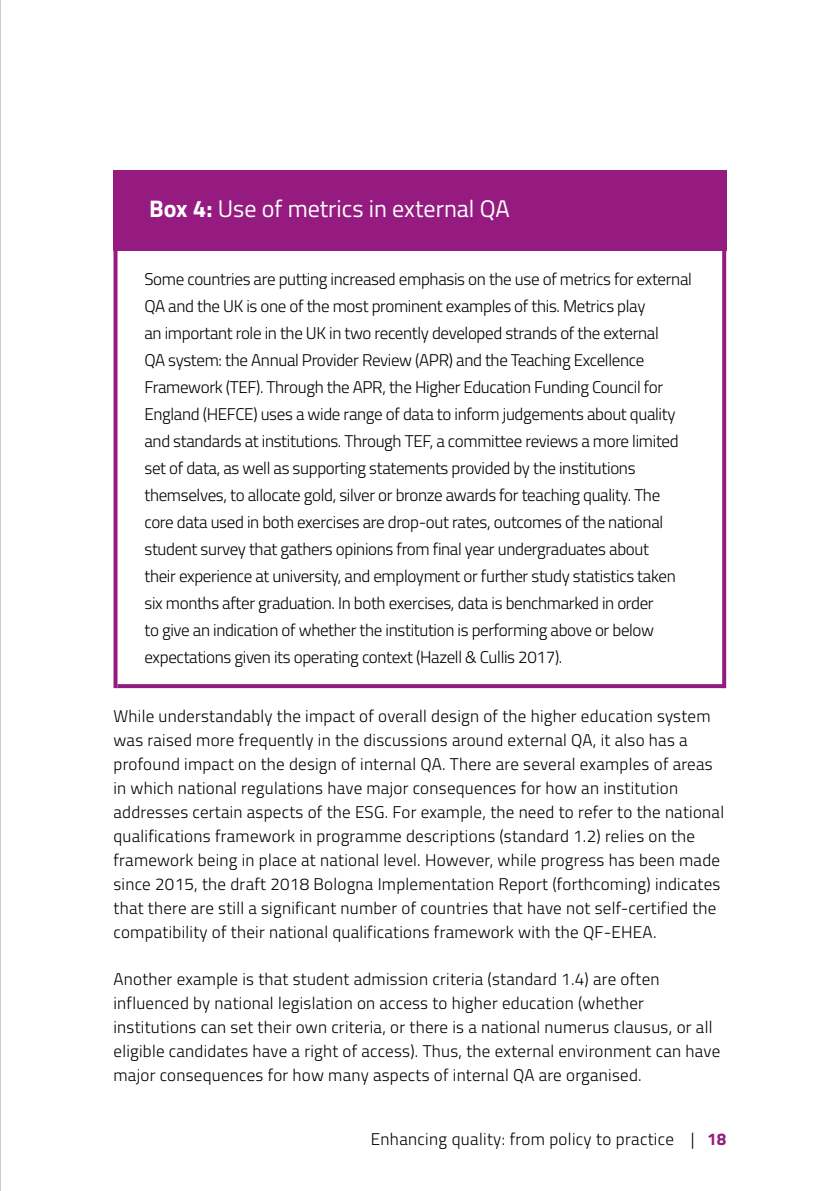
<style>
.page{position:relative;width:840px;height:1191px;background:#fff}
.page>*{position:absolute;margin:0;border:0;box-sizing:border-box;transform-origin:0 0}
.t1{font:24px "Titillium";color:#fff}
.t2{font:300 17px/24px "Titillium";letter-spacing:.005em;color:#000}
.t3{font:300 17px/27px "Titillium";letter-spacing:-.02em;color:#000}
.s1{font-weight:700}
.s2{font-weight:700;color:#951c81}
</style>
<div class="page">
<hr style="left:0;top:0;width:1px;height:1191px;background:#9d9d9c">
<div style="left:113px;top:170px;width:613px;height:80px;background:#951b81"></div>
<svg style="left:113px;top:250px;width:4px;height:438px;fill:#951b81"></svg>
<svg style="left:721px;top:250px;width:4px;height:438px;fill:#951b81"></svg>
<svg style="left:117px;top:684px;width:606px;height:4px;fill:#951b81"></svg>
<h1 class="t1" style="left:149px;top:191px;width:362px"><span class="s1">Box 4:</span> Use of metrics in external QA</h1>
<p class="t3" style="left:144px;top:265px;width:548px">Some countries are putting increased emphasis on the use of metrics for external QA and the UK is one of the most prominent examples of this. Metrics play<br>an important role in the UK in two recently developed strands of the external<br>QA system: the Annual Provider Review (APR) and the Teaching Excellence Framework (TEF). Through the APR, the Higher Education Funding Council for England (HEFCE) uses a wide range of data to inform judgements about quality and standards at institutions. Through TEF, a committee reviews a more limited set of data, as well as supporting statements provided by the institutions themselves, to allocate gold, silver or bronze awards for teaching quality. The core data used in both exercises are drop-out rates, outcomes of the national student survey that gathers opinions from final year undergraduates about<br>their experience at university, and employment or further study statistics taken six months after graduation. In both exercises, data is benchmarked in order<br>to give an indication of whether the institution is performing above or below expectations given its operating context (Hazell &amp; Cullis 2017).</p>
<p class="t2" style="left:113px;top:703px;width:611px">While understandably the impact of overall design of the higher education system was raised more frequently in the discussions around external QA, it also has a profound impact on the design of internal QA. There are several examples of areas in which national regulations have major consequences for how an institution addresses certain aspects of the ESG. For example, the need to refer to the national qualifications framework in programme descriptions (standard 1.2) relies on the framework being in place at national level. However, while progress has been made since 2015, the draft 2018 Bologna Implementation Report (forthcoming) indicates that there are still a significant number of countries that have not self-certified the compatibility of their national qualifications framework with the QF-EHEA.</p>
<p class="t2" style="left:113px;top:966px;width:608px">Another example is that student admission criteria (standard 1.4) are often influenced by national legislation on access to higher education (whether institutions can set their own criteria, or there is a national numerus clausus, or all eligible candidates have a right of access). Thus, the external environment can have major consequences for how many aspects of internal QA are organised.</p>
<p class="t2" style="left:370px;top:1125px;width:357px">Enhancing quality: from policy to practice | <span class="s2">18</span></p>
</div>
